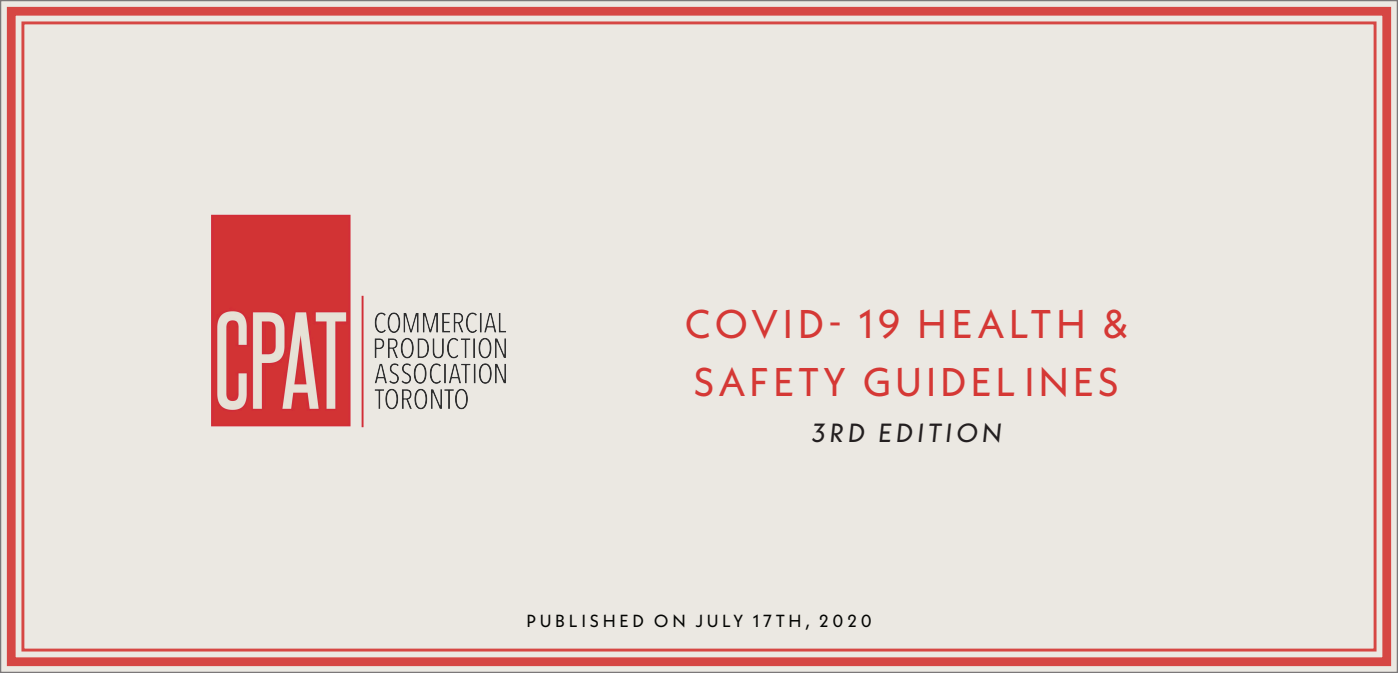
<style>
.page{position:relative;width:1398px;height:673px;background:#fff}
.page>*{position:absolute;margin:0;border:0;box-sizing:border-box;transform-origin:0 0}
.t1{font:40px/57.5px "Neue Kabel";letter-spacing:.09em;color:#d53835}
.t2{font:26.25px "Neue Kabel";color:#231f20}
.t3{font:17.5px "Neue Kabel";letter-spacing:.21em;color:#040503}
</style>
<div class="page">
<div style="left:2px;top:2px;width:1393px;height:668px;background:#ebe8e2"></div>
<img style="left:175px;top:188px;width:370px;height:288px">
<p class="t1" style="left:684px;top:295px;width:445px">COVID- 19 HEALTH &amp;<br>SAFETY GUIDELINES</p>
<p class="t2" style="left:811px;top:416px;width:195px">3RD EDITION</p>
<p class="t3" style="left:526px;top:610px;width:347px">PUBLISHED ON JULY 17TH, 2020</p>
</div>
